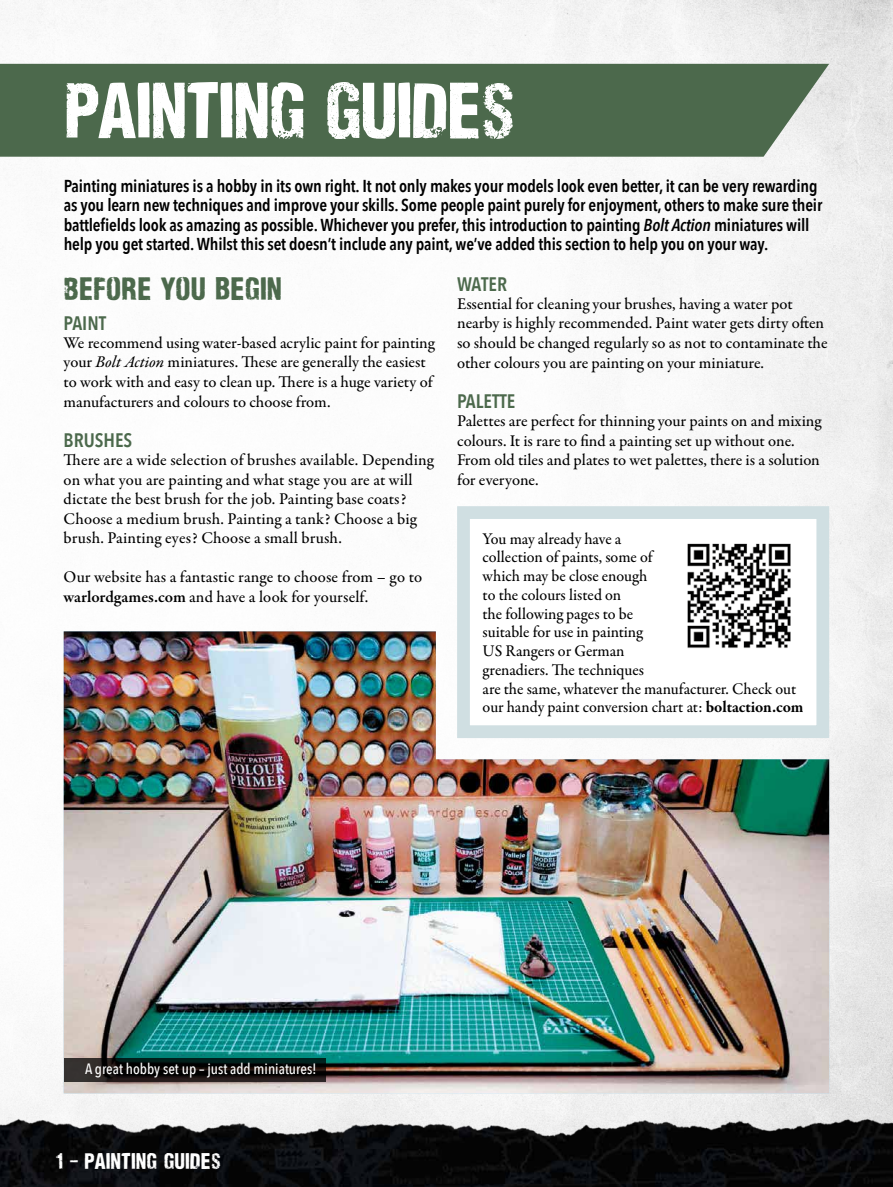
<style>
.page{position:relative;width:893px;height:1187px;background:#fff}
.page>*{position:absolute;margin:0;border:0;box-sizing:border-box;transform-origin:0 0}
.t1{font:73.65px "Nidex";letter-spacing:-.025em;color:#fff}
.t2{font:30px "Nidex";color:#4c694c}
.t3{font:21px "Nidex";color:#fff}
.t4{font:600 19.5px "Avenir Next Condensed";color:#4c694c}
.t5{font:600 17.25px/19.5px "Avenir Next Condensed";letter-spacing:-.01em;color:#000}
.t6{font:500 16.5px/19.5px "Garamond Premr Pro";color:#000}
.t7{font:500 15px "Avenir Next Condensed";color:#fff}
.s1{font-style:italic}
.s2{font-family:"Garamond Premr Pro Med It";font-weight:400}
.s3{font-weight:600}
.s4{font-weight:700}
</style>
<div class="page">
<img style="left:0;top:0;width:893px;height:1186px">
<div style="left:0;top:64px;width:829px;height:93px;background:#4c694c"></div>
<img style="left:64px;top:631px;width:765px;height:462px">
<svg style="left:64px;top:1057px;width:261px;height:24px;background:#131816"></svg>
<div style="left:463px;top:512px;width:360px;height:219px;background:#fff"></div>
<div style="left:457px;top:506px;width:372px;height:232px;border:13px solid #d0dfe2"></div>
<img style="left:687px;top:543px;width:104px;height:105px">
<h1 class="t1" style="left:64px;top:66px;width:453px">PAINTING GUIDES</h1>
<p class="t5" style="left:64px;top:176px;width:760px">Painting miniatures is a hobby in its own right. It not only makes your models look even better, it can be very rewarding as you learn new techniques and improve your skills. Some people paint purely for enjoyment, others to make sure their battlefields look as amazing as possible. Whichever you prefer, this introduction to painting <span class="s1">Bolt Action</span> miniatures will help you get started. Whilst this set doesn’t include any paint, we’ve added this section to help you on your way.</p>
<h2 class="t2" style="left:64px;top:270px;width:220px">BEFORE YOU BEGIN</h2>
<p class="t4" style="left:64px;top:306px;width:44px">PAINT</p>
<p class="t6" style="left:64px;top:333px;width:373px">We recommend using water-based acrylic paint for painting your <span class="s2">Bolt Action</span> miniatures. These are generally the easiest to work with and easy to clean up. There is a huge variety of manufacturers and colours to choose from.</p>
<p class="t4" style="left:64px;top:423px;width:70px">BRUSHES</p>
<p class="t6" style="left:64px;top:450px;width:372px">There are a wide selection of brushes available. Depending on what you are painting and what stage you are at will dictate the best brush for the job. Painting base coats?<br>Choose a medium brush. Painting a tank? Choose a big brush. Painting eyes? Choose a small brush.</p>
<p class="t6" style="left:64px;top:567px;width:360px">Our website has a fantastic range to choose from – go to <span class="s3">warlordgames.com</span> and have a look for yourself.</p>
<p class="t4" style="left:457px;top:267px;width:51px">WATER</p>
<p class="t6" style="left:457px;top:294px;width:372px">Essential for cleaning your brushes, having a water pot nearby is highly recommended. Paint water gets dirty often so should be changed regularly so as not to contaminate the other colours you are painting on your miniature.</p>
<p class="t4" style="left:457px;top:384px;width:60px">PALETTE</p>
<p class="t6" style="left:457px;top:411px;width:366px">Palettes are perfect for thinning your paints on and mixing colours. It is rare to find a painting set up without one.<br>From old tiles and plates to wet palettes, there is a solution for everyone.</p>
<p class="t6" style="left:483px;top:529px;width:322px;line-height:18.8px">You may already have a<br>collection of paints, some of<br>which may be close enough<br>to the colours listed on<br>the following pages to be<br>suitable for use in painting<br>US Rangers or German<br>grenadiers. The techniques<br>are the same, whatever the manufacturer. Check out our handy paint conversion chart at: <span class="s4">boltaction.com</span></p>
<p class="t7" style="left:85px;top:1060px;width:233px">A great hobby set up – just add miniatures!</p>
<p class="t3" style="left:84px;top:1148px;width:230px">BOLT ACTION FIELD MANUAL</p>
<p class="t3" style="left:55px;top:1148px;width:167px">1 – PAINTING GUIDES</p>
</div>
